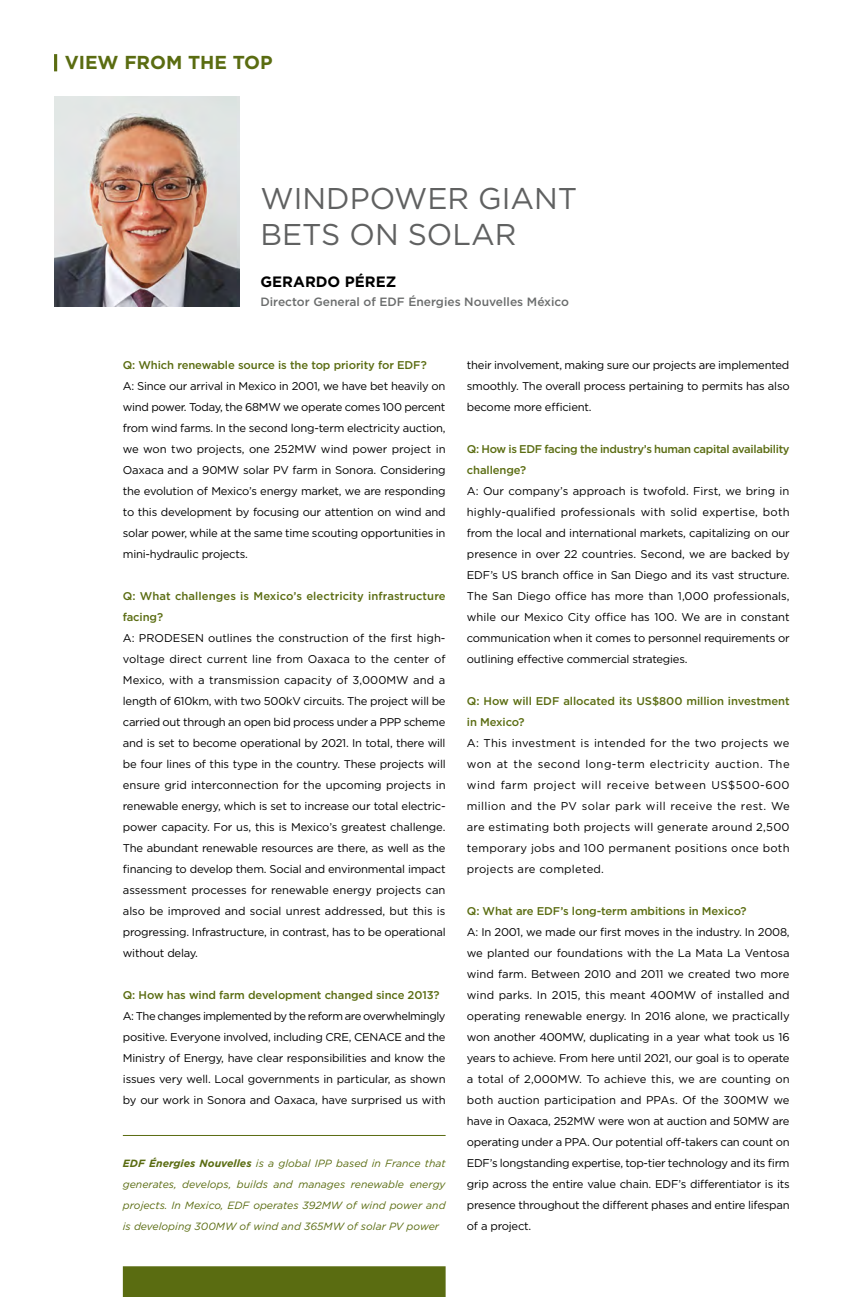
<style>
.page{position:relative;width:864px;height:1297px;background:#fff}
.page>*{position:absolute;margin:0;border:0;box-sizing:border-box;transform-origin:0 0}
.t1{font:30px/36px "Gotham";color:#606161}
.t2{font:700 18.75px "Gotham";color:#5a6c11}
.t3{font:700 15px "Gotham";color:#000}
.t4{font:500 12px "Gotham";color:#6b6d6d}
.t5{font:11.25px/21px "Gotham";letter-spacing:-.02em;color:#000;text-align:justify}
.t6{font:500 11.25px/21px "Gotham";letter-spacing:-.01em;color:#5a6c11}
.t7{font:italic 10.5px/21px "Gotham";color:#5a6c11;text-align:justify}
.s1{font-weight:700}
</style>
<div class="page">
<img style="left:54px;top:96px;width:185px;height:210px">
<hr style="left:54px;top:54px;width:3px;height:17px;background:#5a6c11">
<hr style="left:123px;top:1135px;width:322px;height:1px;background:#5a6c11">
<div style="left:123px;top:1266px;width:322px;height:31px;background:#5a6c11"></div>
<h2 class="t2" style="left:65px;top:50px;width:209px">VIEW FROM THE TOP</h2>
<h1 class="t1" style="left:260px;top:180px;width:318px">WINDPOWER GIANT<br>BETS ON SOLAR</h1>
<h3 class="t3" style="left:260px;top:271px;width:137px">GERARDO PÉREZ</h3>
<p class="t4" style="left:260px;top:294px;width:310px">Director General of EDF Énergies Nouvelles México</p>
<p class="t6" style="left:123px;top:355px;width:305px">Q: Which renewable source is the top priority for EDF?</p>
<p class="t5" style="left:123px;top:375px;width:324px">A: Since our arrival in Mexico in 2001, we have bet heavily on wind power. Today, the 68MW we operate comes 100 percent from wind farms. In the second long-term electricity auction, we won two projects, one 252MW wind power project in Oaxaca and a 90MW solar PV farm in Sonora. Considering the evolution of Mexico’s energy market, we are responding to this development by focusing our attention on wind and solar power, while at the same time scouting opportunities in mini-hydraulic projects.</p>
<p class="t6" style="left:123px;top:586px;width:324px">Q: What challenges is Mexico’s electricity infrastructure facing?</p>
<p class="t5" style="left:123px;top:627px;width:324px">A: PRODESEN outlines the construction of the first high&shy;voltage direct current line from Oaxaca to the center of Mexico, with a transmission capacity of 3,000MW and a length of 610km, with two 500kV circuits. The project will be carried out through an open bid process under a PPP scheme and is set to become operational by 2021. In total, there will be four lines of this type in the country. These projects will ensure grid interconnection for the upcoming projects in renewable energy, which is set to increase our total electric&shy;power capacity. For us, this is Mexico’s greatest challenge.<br>The abundant renewable resources are there, as well as the financing to develop them. Social and environmental impact assessment processes for renewable energy projects can also be improved and social unrest addressed, but this is progressing. Infrastructure, in contrast, has to be operational without delay.</p>
<p class="t6" style="left:123px;top:985px;width:318px">Q: How has wind farm development changed since 2013?</p>
<p class="t5" style="left:123px;top:1005px;width:324px">A: The changes implemented by the reform are overwhelmingly positive. Everyone involved, including CRE, CENACE and the Ministry of Energy, have clear responsibilities and know the issues very well. Local governments in particular, as shown by our work in Sonora and Oaxaca, have surprised us with</p>
<p class="t7" style="left:123px;top:1153px;width:324px"><span class="s1">EDF Énergies Nouvelles</span> is a global IPP based in France that generates, develops, builds and manages renewable energy projects. In Mexico, EDF operates 392MW of wind power and is developing 300MW of wind and 365MW of solar PV power</p>
<p class="t5" style="left:466px;top:354px;width:324px">their involvement, making sure our projects are implemented smoothly. The overall process pertaining to permits has also become more efficient.</p>
<p class="t6" style="left:466px;top:438px;width:324px">Q: How is EDF facing the industry’s human capital availability challenge?</p>
<p class="t5" style="left:466px;top:480px;width:324px">A: Our company’s approach is twofold. First, we bring in highly-qualified professionals with solid expertise, both from the local and international markets, capitalizing on our presence in over 22 countries. Second, we are backed by EDF’s US branch office in San Diego and its vast structure.<br>The San Diego office has more than 1,000 professionals, while our Mexico City office has 100. We are in constant communication when it comes to personnel requirements or outlining effective commercial strategies.</p>
<p class="t6" style="left:466px;top:690px;width:324px">Q: How will EDF allocated its US$800 million investment in Mexico?</p>
<p class="t5" style="left:466px;top:732px;width:324px">A: This investment is intended for the two projects we won at the second long-term electricity auction. The wind farm project will receive between US$500-600 million and the PV solar park will receive the rest. We are estimating both projects will generate around 2,500 temporary jobs and 100 permanent positions once both projects are completed.</p>
<p class="t6" style="left:466px;top:900px;width:281px">Q: What are EDF’s long-term ambitions in Mexico?</p>
<p class="t5" style="left:466px;top:921px;width:324px">A: In 2001, we made our first moves in the industry. In 2008, we planted our foundations with the La Mata La Ventosa wind farm. Between 2010 and 2011 we created two more wind parks. In 2015, this meant 400MW of installed and operating renewable energy. In 2016 alone, we practically won another 400MW, duplicating in a year what took us 16 years to achieve. From here until 2021, our goal is to operate a total of 2,000MW. To achieve this, we are counting on both auction participation and PPAs. Of the 300MW we have in Oaxaca, 252MW were won at auction and 50MW are operating under a PPA. Our potential off-takers can count on EDF’s longstanding expertise, top-tier technology and its firm grip across the entire value chain. EDF’s differentiator is its presence throughout the different phases and entire lifespan of a project.</p>
</div>
